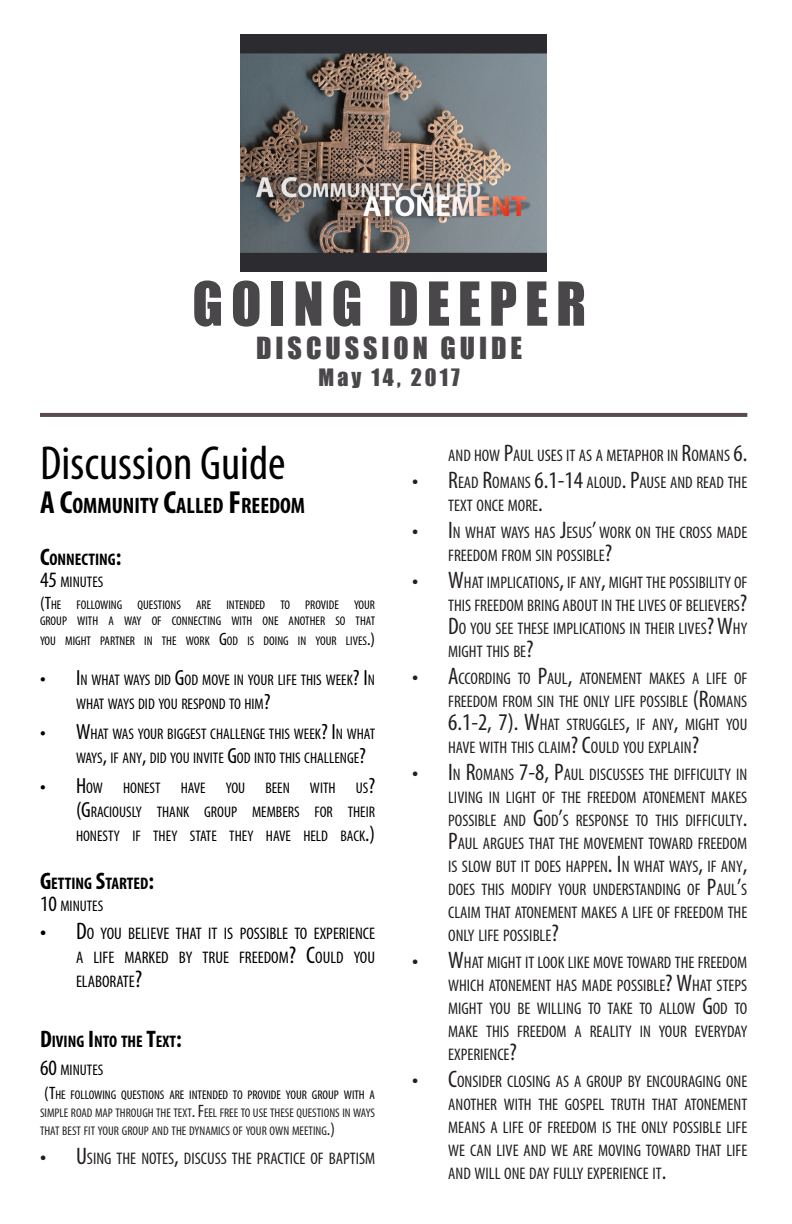
<style>
.page{position:relative;width:792px;height:1224px;background:#fff}
.page>*{position:absolute;margin:0;border:0;box-sizing:border-box;transform-origin:0 0}
.t1{font:56px "Impact";letter-spacing:.14em;color:#4a474a}
.t2{font:condensed 48px "Myriad Pro";color:#000}
.t3{font:28px "Impact";letter-spacing:.14em;color:#4a474a}
.t4{font:700 condensed 22.4px "Myriad Pro";color:#000}
.t5{font:22px "Impact";letter-spacing:.14em;color:#4a474a}
.t6{font:condensed 22px "Myriad Pro";color:#000}
.t7{font:condensed 16.8px/23px "Myriad Pro";color:#231f20;text-align:justify}
.t8{font:condensed 16.8px/24px "Myriad Pro";color:#000;text-align:justify}
.t9{font:700 condensed 16.8px "Myriad Pro";color:#000}
.t10{font:condensed 15.4px/24px "Myriad Pro";color:#000}
.t11{font:condensed 12.6px/18px "Myriad Pro";color:#231f20;text-align:justify}
.t12{font:condensed 12.6px/16px "Myriad Pro";color:#000}
.s1{font-size:32px}
.s2{font-size:24px}
.s3{font-size:22px}
.s4{font-size:18px}
.s5{font-size:15.4px}
.s6{font-size:18px;color:#000}
.s7{color:#000}
</style>
<div class="page">
<hr style="left:40px;top:413px;width:707px;height:4px;background:#5a4a52">
<img style="left:241px;top:35px;width:306px;height:236px">
<p class="t1" style="left:192px;top:260px;width:395px">GOING DEEPER</p>
<p class="t3" style="left:256px;top:327px;width:267px">DISCUSSION GUIDE</p>
<p class="t5" style="left:319px;top:360px;width:143px">May 14, 2017</p>
<p class="t2" style="left:40px;top:434px;width:247px">Discussion Guide</p>
<p class="t4" style="left:40px;top:491px;width:267px"><span class="s1">A C</span>OMMUNITY <span class="s1">C</span>ALLED <span class="s1">F</span>REEDOM</p>
<p class="t9" style="left:40px;top:549px;width:83px"><span class="s2">C</span>ONNECTING<span class="s2">:</span></p>
<p class="t10" style="left:40px;top:570px;width:65px"><span class="s3">45</span> MINUTES</p>
<p class="t12" style="left:40px;top:597px;width:337px"><span class="s4">(</span><span class="s4">T</span>HE FOLLOWING QUESTIONS ARE INTENDED TO PROVIDE YOUR<br>GROUP WITH A WAY OF CONNECTING WITH ONE ANOTHER SO THAT</p>
<p class="t12" style="left:40px;top:633px;width:337px">YOU MIGHT PARTNER IN THE WORK <span class="s4">G</span>OD IS DOING IN YOUR LIVES<span class="s4">.)</span></p>
<p class="t10" style="left:76px;top:668px;width:301px;text-indent:-36px"><span class="s3">• I</span> N WHAT WAYS DID <span class="s3">G</span>OD MOVE IN YOUR LIFE THIS WEEK<span class="s3">? I</span> N<br>WHAT WAYS DID YOU RESPOND TO HIM<span class="s3">?</span></p>
<p class="t10" style="left:76px;top:722px;width:301px;text-indent:-36px"><span class="s3">• W</span>HAT WAS YOUR BIGGEST CHALLENGE THIS WEEK<span class="s3">? I</span> N WHAT<br>WAYS<span class="s3">,</span> IF ANY<span class="s3">,</span> DID YOU INVITE <span class="s3">G</span>OD INTO THIS CHALLENGE<span class="s3">?</span></p>
<p class="t6" style="left:40px;top:772px;width:64px">• H<span class="s5">OW</span></p>
<p class="t10" style="left:123px;top:776px;width:39px">HONEST</p>
<p class="t10" style="left:181px;top:776px;width:27px">HAVE</p>
<p class="t10" style="left:226px;top:776px;width:21px">YOU</p>
<p class="t10" style="left:265px;top:776px;width:26px">BEEN</p>
<p class="t10" style="left:310px;top:776px;width:27px">WITH</p>
<p class="t10" style="left:76px;top:776px;width:301px;text-align:justify;text-indent:280px">US<span class="s3">? (G</span>RACIOUSLY THANK GROUP MEMBERS FOR THEIR HONESTY IF THEY STATE THEY HAVE HELD BACK<span class="s3">.)</span></p>
<p class="t9" style="left:40px;top:873px;width:116px"><span class="s2">G</span>ETTING <span class="s2">S</span>TARTED<span class="s2">:</span></p>
<p class="t10" style="left:40px;top:894px;width:65px"><span class="s3">10</span> MINUTES</p>
<p class="t8" style="left:76px;top:921px;width:301px;text-indent:-36px"><span class="s2">• D</span>O YOU BELIEVE THAT IT IS POSSIBLE TO EXPERIENCE A LIFE MARKED BY TRUE FREEDOM<span class="s2">? C</span>OULD YOU ELABORATE<span class="s2">?</span></p>
<p class="t9" style="left:40px;top:1031px;width:143px"><span class="s2">D</span>IVING <span class="s2">I</span> NTO THE <span class="s2">T</span>EXT<span class="s2">:</span></p>
<p class="t10" style="left:40px;top:1058px;width:65px"><span class="s3">60</span> MINUTES</p>
<p class="t11" style="left:40px;top:1086px;width:337px;text-indent:4px"><span class="s6">(T</span><span class="s7">HE FOLLOWING QUESTIONS ARE INTENDED TO PROVIDE YOUR GROUP WITH A </span>SIMPLE ROAD MAP THROUGH THE TEXT<span class="s4">. F</span>EEL FREE TO USE THESE QUESTIONS IN WAYS THAT BEST FIT YOUR GROUP AND THE DYNAMICS OF YOUR OWN MEETING<span class="s4">.)</span></p>
<p class="t7" style="left:40px;top:1147px;width:337px"><span class="s2">• U</span>SING THE NOTES<span class="s2">,</span> DISCUSS THE PRACTICE OF BAPTISM</p>
<p class="t7" style="left:448px;top:444px;width:301px">AND HOW <span class="s2">P</span>AUL USES IT AS A METAPHOR IN <span class="s2">R</span>OMANS <span class="s2">6.</span></p>
<p class="t7" style="left:448px;top:471px;width:301px;text-indent:-36px"><span class="s2">• R</span>EAD <span class="s2">R</span>OMANS <span class="s2">6.1-14</span> ALOUD<span class="s2">. P</span>AUSE AND READ THE<br>TEXT ONCE MORE<span class="s2">.</span></p>
<p class="t7" style="left:448px;top:521px;width:301px;text-indent:-36px"><span class="s2">• I</span> N WHAT WAYS HAS <span class="s2">J</span>ESUS<span class="s2">’</span> WORK ON THE CROSS MADE<br>FREEDOM FROM SIN POSSIBLE<span class="s2">?</span></p>
<p class="t7" style="left:448px;top:571px;width:301px;text-indent:-36px"><span class="s2">• W</span>HAT IMPLICATIONS<span class="s2">,</span> IF ANY<span class="s2">,</span> MIGHT THE POSSIBILITY OF THIS FREEDOM BRING ABOUT IN THE LIVES OF BELIEVERS<span class="s2">?<br>D</span>O YOU SEE THESE IMPLICATIONS IN THEIR LIVES<span class="s2">? W</span>HY MIGHT THIS BE<span class="s2">?</span></p>
<p class="t7" style="left:448px;top:667px;width:301px;text-indent:-36px"><span class="s2">• A</span>CCORDING TO <span class="s2">P</span>AUL<span class="s2">,</span> ATONEMENT MAKES A LIFE OF FREEDOM FROM SIN THE ONLY LIFE POSSIBLE <span class="s2">(R</span>OMANS <span class="s2">6.1-2, 7). W</span>HAT STRUGGLES<span class="s2">,</span> IF ANY<span class="s2">,</span> MIGHT YOU HAVE WITH THIS CLAIM<span class="s2">? C</span>OULD YOU EXPLAIN<span class="s2">?</span></p>
<p class="t7" style="left:448px;top:763px;width:301px;text-indent:-36px"><span class="s2">• I</span> N <span class="s2">R</span>OMANS <span class="s2">7-8, P</span>AUL DISCUSSES THE DIFFICULTY IN LIVING IN LIGHT OF THE FREEDOM ATONEMENT MAKES POSSIBLE AND <span class="s2">G</span>OD<span class="s2">’</span>S RESPONSE TO THIS DIFFICULTY<span class="s2">.<br>P</span>AUL ARGUES THAT THE MOVEMENT TOWARD FREEDOM IS SLOW BUT IT DOES HAPPEN<span class="s2">. I</span> N WHAT WAYS<span class="s2">,</span> IF ANY<span class="s2">, </span>DOES THIS MODIFY YOUR UNDERSTANDING OF <span class="s2">P</span>AUL<span class="s2">’</span>S CLAIM THAT ATONEMENT MAKES A LIFE OF FREEDOM THE ONLY LIFE POSSIBLE<span class="s2">?</span></p>
<p class="t7" style="left:448px;top:951px;width:301px;text-indent:-36px"><span class="s2">• W</span>HAT MIGHT IT LOOK LIKE MOVE TOWARD THE FREEDOM WHICH ATONEMENT HAS MADE POSSIBLE<span class="s2">? W</span>HAT STEPS MIGHT YOU BE WILLING TO TAKE TO ALLOW <span class="s2">G</span>OD TO MAKE THIS FREEDOM A REALITY IN YOUR EVERYDAY EXPERIENCE<span class="s2">?</span></p>
<p class="t7" style="left:448px;top:1070px;width:301px;text-indent:-36px"><span class="s2">• C</span>ONSIDER CLOSING AS A GROUP BY ENCOURAGING ONE ANOTHER WITH THE GOSPEL TRUTH THAT ATONEMENT MEANS A LIFE OF FREEDOM IS THE ONLY POSSIBLE LIFE WE CAN LIVE AND WE ARE MOVING TOWARD THAT LIFE AND WILL ONE DAY FULLY EXPERIENCE IT<span class="s2">.</span></p>
</div>
